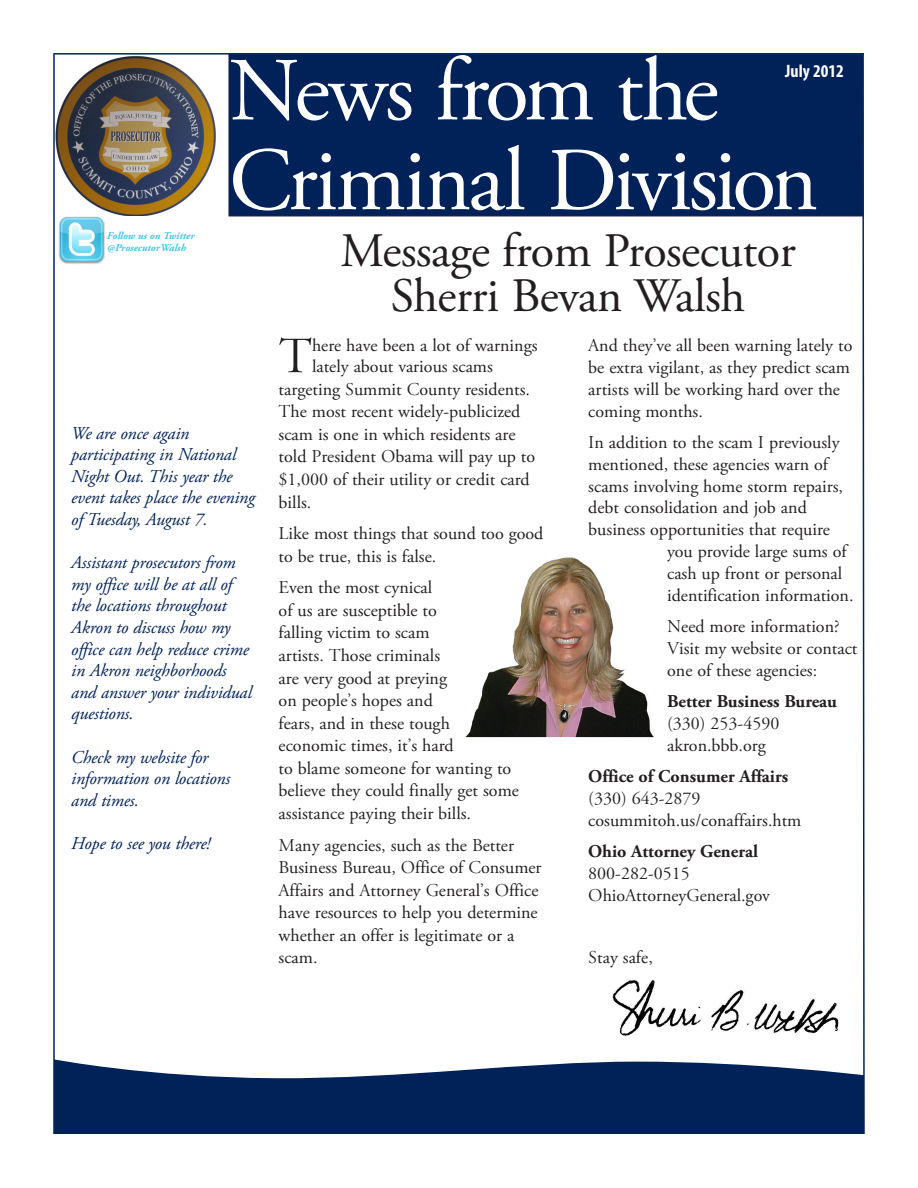
<style>
.page{position:relative;width:918px;height:1188px;background:#fff}
.page>*{position:absolute;margin:0;border:0;box-sizing:border-box;transform-origin:0 0}
.Photo_head{font:89.85px/89.8px "Adobe Garamond Pro";letter-spacing:-.035em;color:#fff}
.Body{font:50.55px "Adobe Garamond Pro";color:#231f20}
.Head_main{font:48px/45px "Adobe Garamond Pro";letter-spacing:-.01em;color:#231f20;text-align:center}
.Body-2{font:18px/22.5px "Adobe Garamond Pro";color:#231f20}
.Headline_level_2{font:italic 18px/21.6px "Adobe Garamond Pro";letter-spacing:-.01em;color:#002259}
.Body-3{font:700 18px "Adobe Garamond Pro";color:#231f20}
.Publication_informat{font:700 condensed 18px "Myriad Pro";color:#fff}
.t1{font:italic 700 10.5px/12px "Adobe Garamond Pro";color:#43c6e6}
</style>
<div class="page">
<svg style="left:55px;top:1059px;width:807px;height:75px;background:#244170"></svg>
<img style="left:55px;top:56px;width:161px;height:160px">
<img style="left:612px;top:980px;width:227px;height:57px">
<img style="left:58px;top:216px;width:47px;height:48px">
<img style="left:466px;top:557px;width:188px;height:180px">
<div style="left:229px;top:54px;width:634px;height:162px;background:#002259"></div>
<div style="left:229px;top:54px;width:634px;height:162px;border:1px solid #1f225c"></div>
<hr style="left:53px;top:54px;width:2px;height:1080px;background:#00245a">
<hr style="left:53px;top:53px;width:811px;height:2px;background:#00245a">
<svg style="left:862px;top:54px;width:3px;height:1080px"></svg>
<p class="t1" style="left:107px;top:230px;width:89px">Follow us on Twitter @ProsecutorWalsh</p>
<p class="Photo_head" style="left:229px;top:49px;width:591px">News from the<br>Criminal Division</p>
<p class="Publication_informat" style="left:785px;top:60px;width:60px">July 2012</p>
<p class="Head_main" style="left:341px;top:230px;width:457px">Message from Prosecutor<br>Sherri Bevan Walsh</p>
<p class="Headline_level_2" style="left:71px;top:423px;width:185px">We are once again participating in National<br>Night Out. This year the event takes place the evening of Tuesday, August 7.</p>
<p class="Headline_level_2" style="left:71px;top:552px;width:182px">Assistant prosecutors from my office will be at all of the locations throughout<br>Akron to discuss how my office can help reduce crime in Akron neighborhoods and answer your individual questions.</p>
<p class="Headline_level_2" style="left:71px;top:747px;width:160px">Check my website for information on locations and times.</p>
<p class="Headline_level_2" style="left:71px;top:833px;width:140px">Hope to see you there!</p>
<p class="Body" style="left:279px;top:326px;width:35px">T</p>
<p class="Body-2" style="left:312px;top:334px;width:227px">here have been a lot of warnings</p>
<p class="Body-2" style="left:312px;top:356px;width:182px">lately about various scams</p>
<p class="Body-2" style="left:279px;top:378px;width:253px">targeting Summit County residents.</p>
<p class="Body-2" style="left:279px;top:401px;width:243px">The most recent widely-publicized</p>
<p class="Body-2" style="left:279px;top:424px;width:238px">scam is one in which residents are</p>
<p class="Body-2" style="left:279px;top:446px;width:258px">told President Obama will pay up to</p>
<p class="Body-2" style="left:279px;top:469px;width:253px">$1,000 of their utility or credit card</p>
<p class="Body-2" style="left:279px;top:491px;width:34px">bills.</p>
<p class="Body-2" style="left:279px;top:523px;width:266px">Like most things that sound too good to be true, this is false.</p>
<p class="Body-2" style="left:279px;top:577px;width:242px">Even the most cynical<br>of us are susceptible to<br>falling victim to scam<br>artists. Those criminals<br>are very good at preying<br>on people’s hopes and<br>fears, and in these tough economic times, it’s hard<br>to blame someone for wanting to believe they could finally get some assistance paying their bills.</p>
<p class="Body-2" style="left:279px;top:834px;width:264px">Many agencies, such as the Better<br>Business Bureau, Office of Consumer<br>Affairs and Attorney General’s Office have resources to help you determine whether an offer is legitimate or a scam.</p>
<p class="Body-2" style="left:588px;top:334px;width:266px;line-height:22px">And they’ve all been warning lately to be extra vigilant, as they predict scam artists will be working hard over the coming months.</p>
<p class="Body-2" style="left:588px;top:431px;width:253px">In addition to the scam I previously</p>
<p class="Body-2" style="left:588px;top:453px;width:241px">mentioned, these agencies warn of</p>
<p class="Body-2" style="left:588px;top:475px;width:256px">scams involving home storm repairs,</p>
<p class="Body-2" style="left:588px;top:497px;width:220px">debt consolidation and job and</p>
<p class="Body-2" style="left:588px;top:519px;width:243px">business opportunities that require</p>
<p class="Body-2" style="left:667px;top:541px;width:181px">you provide large sums of</p>
<p class="Body-2" style="left:667px;top:563px;width:177px">cash up front or personal</p>
<p class="Body-2" style="left:667px;top:585px;width:188px">identification information.</p>
<p class="Body-2" style="left:667px;top:616px;width:192px;line-height:22px">Need more information?<br>Visit my website or contact one of these agencies:</p>
<p class="Body-3" style="left:667px;top:691px;width:171px">Better Business Bureau</p>
<p class="Body-2" style="left:667px;top:713px;width:114px">(330) 253-4590</p>
<p class="Body-2" style="left:667px;top:735px;width:100px">akron.bbb.org</p>
<p class="Body-3" style="left:588px;top:766px;width:201px">Office of Consumer Affairs</p>
<p class="Body-2" style="left:588px;top:788px;width:114px">(330) 643-2879</p>
<p class="Body-2" style="left:588px;top:810px;width:215px">cosummitoh.us/conaffairs.htm</p>
<p class="Body-3" style="left:588px;top:841px;width:171px">Ohio Attorney General</p>
<p class="Body-2" style="left:588px;top:863px;width:103px">800-282-0515</p>
<p class="Body-2" style="left:588px;top:885px;width:183px">OhioAttorneyGeneral.gov</p>
<p class="Body-2" style="left:588px;top:947px;width:66px">Stay safe,</p>
</div>
